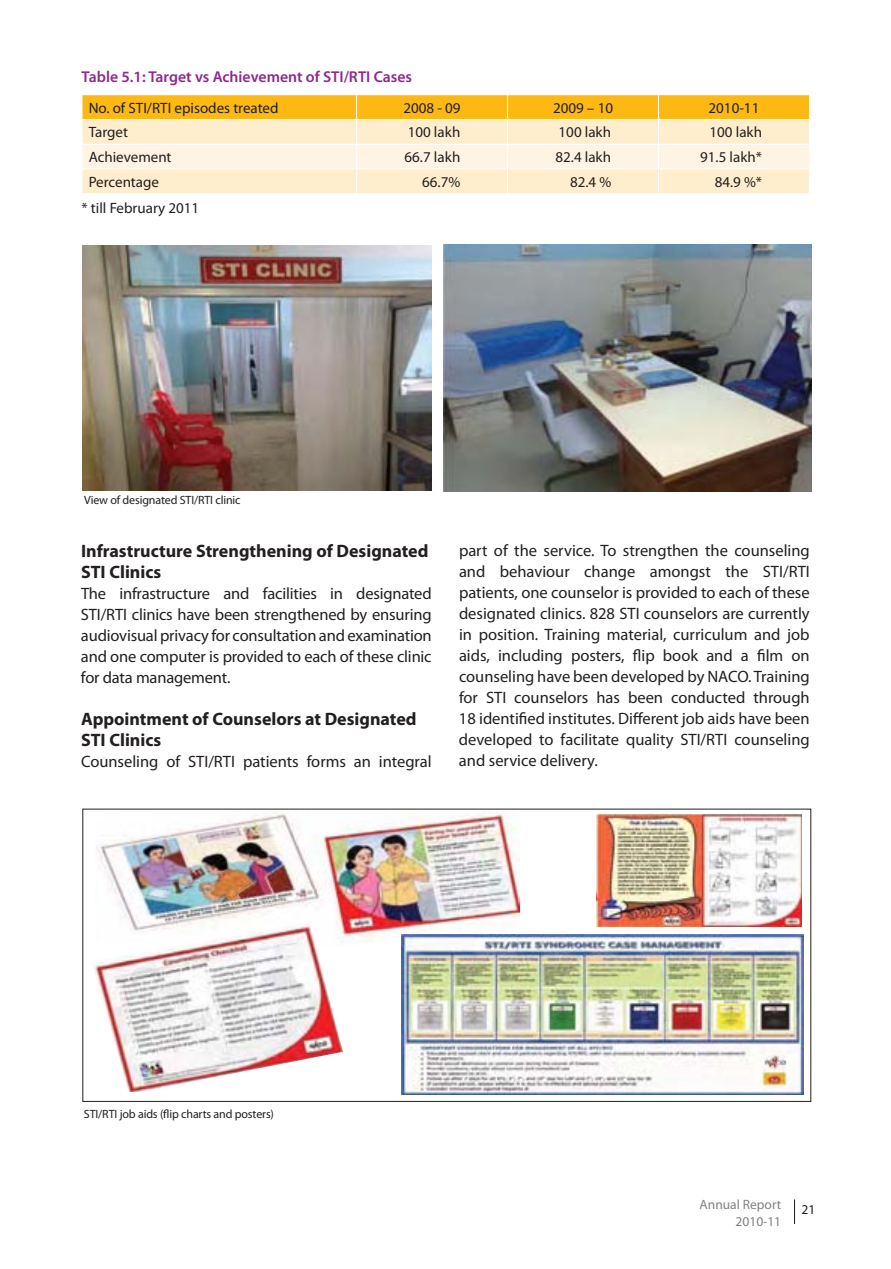
<style>
.page{position:relative;width:891px;height:1269px;background:#fff}
.page>*{position:absolute;margin:0;border:0;box-sizing:border-box;transform-origin:0 0}
.t1{font:700 18px/21px "Myriad Pro";color:#231f20}
.t2{font:16.5px/21px "Myriad Pro";color:#231f20;text-align:justify}
.t3{font:600 15.75px "Myriad Pro";color:#91278f}
.t4{font:15px "Myriad Pro";color:#231f20}
.t5{font:13.5px/16.2px "Myriad Pro";color:#808285;text-align:right}
.t6{font:13.5px "Myriad Pro";color:#231f20}
.t7{font:12px "Myriad Pro";letter-spacing:-.01em;color:#231f20}
</style>
<div class="page">
<svg style="left:794px;top:1200px;width:1px;height:24px"></svg>
<svg style="left:82px;top:95px;width:728px;height:98px"></svg>
<img style="left:82px;top:246px;width:350px;height:244px">
<img style="left:444px;top:245px;width:367px;height:246px">
<img style="left:96px;top:811px;width:424px;height:140px">
<img style="left:597px;top:815px;width:205px;height:111px">
<img style="left:402px;top:935px;width:401px;height:160px">
<img style="left:92px;top:922px;width:251px;height:169px">
<p class="t3" style="left:82px;top:68px;width:332px">Table 5.1: Target vs Achievement of STI/RTI Cases</p>
<p class="t4" style="left:89px;top:100px;width:191px">No. of STI/RTI episodes treated</p>
<p class="t4" style="left:404px;top:100px;width:59px">2008 - 09</p>
<p class="t4" style="left:553px;top:100px;width:62px">2009 – 10</p>
<p class="t4" style="left:709px;top:100px;width:52px">2010-11</p>
<p class="t4" style="left:89px;top:124px;width:41px">Target</p>
<p class="t4" style="left:408px;top:124px;width:54px">100 lakh</p>
<p class="t4" style="left:559px;top:124px;width:54px">100 lakh</p>
<p class="t4" style="left:710px;top:124px;width:54px">100 lakh</p>
<p class="t4" style="left:89px;top:149px;width:84px">Achievement</p>
<p class="t4" style="left:405px;top:149px;width:57px">66.7 lakh</p>
<p class="t4" style="left:556px;top:149px;width:57px">82.4 lakh</p>
<p class="t4" style="left:700px;top:149px;width:63px">91.5 lakh*</p>
<p class="t4" style="left:89px;top:174px;width:72px">Percentage</p>
<p class="t4" style="left:422px;top:174px;width:40px">66.7%</p>
<p class="t4" style="left:570px;top:174px;width:43px">82.4 %</p>
<p class="t4" style="left:715px;top:174px;width:49px">84.9 %*</p>
<p class="t4" style="left:82px;top:200px;width:119px">* till February 2011</p>
<p class="t7" style="left:84px;top:493px;width:158px">View of designated STI/RTI clinic</p>
<p class="t1" style="left:81px;top:540px;width:349px">Infrastructure Strengthening of Designated<br>STI Clinics</p>
<p class="t2" style="left:81px;top:583px;width:352px">The infrastructure and facilities in designated STI/RTI clinics have been strengthened by ensuring audiovisual privacy for consultation and examination and one computer is provided to each of these clinic for data management.</p>
<p class="t1" style="left:81px;top:708px;width:337px">Appointment of Counselors at Designated<br>STI Clinics</p>
<p class="t2" style="left:81px;top:751px;width:352px">Counseling of STI/RTI patients forms an integral</p>
<p class="t2" style="left:459px;top:540px;width:352px">part of the service. To strengthen the counseling and behaviour change amongst the STI/RTI patients, one counselor is provided to each of these designated clinics. 828 STI counselors are currently in position. Training material, curriculum and job aids, including posters, flip book and a film on counseling have been developed by NACO. Training for STI counselors has been conducted through 18 identified institutes. Different job aids have been developed to facilitate quality STI/RTI counseling and service delivery.</p>
<p class="t7" style="left:84px;top:1108px;width:192px">STI/RTI job aids (flip charts and posters)</p>
<p class="t5" style="left:700px;top:1197px;width:83px">Annual Report<br>2010-11</p>
<p class="t6" style="left:802px;top:1202px;width:15px">21</p>
</div>
